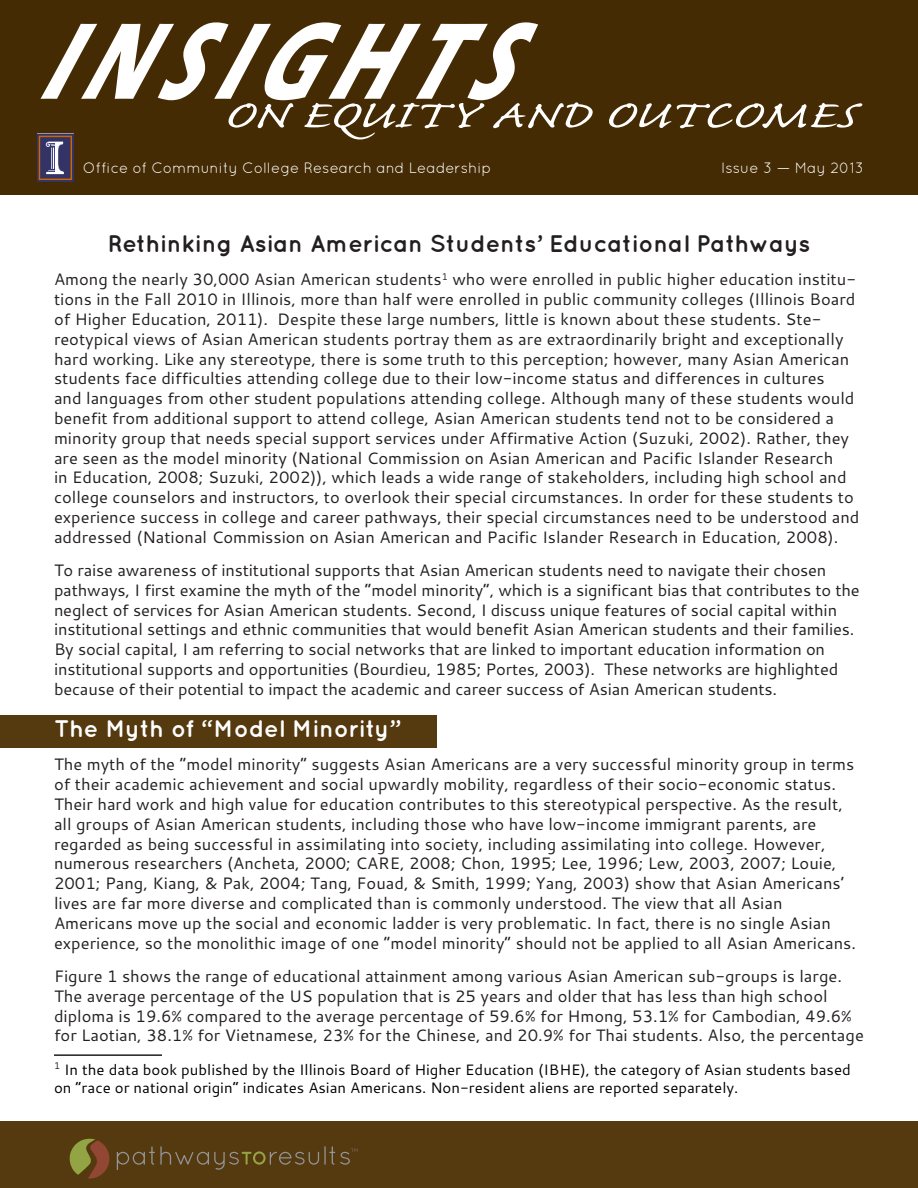
<style>
.page{position:relative;width:918px;height:1188px;background:#fff}
.page>*{position:absolute;margin:0;border:0;box-sizing:border-box;transform-origin:0 0}
.t1{font:italic 700 112.5px "Eras ITC";color:#fff;scale:.67 1}
.t2{font:50.7px "Caflisch Script Web Pro";color:#fff;scale:1.33 1}
.t3{font:700 24px "Quicksand";color:#231f20}
.t4{font:700 24px "Quicksand";color:#fff}
.t5{font:16.5px/19.8px "Cantarell";color:#231f20}
.t6{font:15px/18px "Cantarell";color:#000}
.t7{font:15px "Quicksand";color:#fff}
</style>
<div class="page">
<div style="left:0;top:715px;width:436px;height:32px;background:#553a10"></div>
<hr style="left:54px;top:1054px;width:108px;height:2px;background:#231f20">
<div style="left:0;top:0;width:918px;height:194px;background:#452b03"></div>
<img style="left:38px;top:134px;width:36px;height:47px">
<div style="left:0;top:1122px;width:918px;height:66px;background:#553a10"></div>
<svg style="left:69px;top:1138px;width:41px;height:41px"></svg>
<svg style="left:117px;top:1146px;width:240px;height:24px"></svg>
<p class="t1" style="left:37px;top:-3px;width:800px">INSIGHTS</p>
<p class="t2" style="left:223px;top:88px;width:477px">ON EQUITY AND OUTCOMES</p>
<p class="t7" style="left:721px;top:159px;width:144px">Issue 3 — May 2013</p>
<p class="t7" style="left:83px;top:159px;width:410px">Office of Community College Research and Leadership</p>
<p class="t3" style="left:108px;top:229px;width:704px">Rethinking Asian American Students’ Educational Pathways</p>
<p class="t5" style="left:54px;top:269px;width:807px">Among the nearly 30,000 Asian American students<sup>1</sup> who were enrolled in public higher education institu&shy;tions in the Fall 2010 in Illinois, more than half were enrolled in public community colleges (Illinois Board of Higher Education, 2011). Despite these large numbers, little is known about these students. Ste&shy;reotypical views of Asian American students portray them as are extraordinarily bright and exceptionally hard working. Like any stereotype, there is some truth to this perception; however, many Asian American students face difficulties attending college due to their low-income status and differences in cultures<br>and languages from other student populations attending college. Although many of these students would benefit from additional support to attend college, Asian American students tend not to be considered a minority group that needs special support services under Affirmative Action (Suzuki, 2002). Rather, they are seen as the model minority (National Commission on Asian American and Pacific Islander Research<br>in Education, 2008; Suzuki, 2002)), which leads a wide range of stakeholders, including high school and college counselors and instructors, to overlook their special circumstances. In order for these students to experience success in college and career pathways, their special circumstances need to be understood and addressed (National Commission on Asian American and Pacific Islander Research in Education, 2008).</p>
<p class="t5" style="left:54px;top:560px;width:807px">To raise awareness of institutional supports that Asian American students need to navigate their chosen pathways, I first examine the myth of the “model minority”, which is a significant bias that contributes to the neglect of services for Asian American students. Second, I discuss unique features of social capital within institutional settings and ethnic communities that would benefit Asian American students and their families.<br>By social capital, I am referring to social networks that are linked to important education information on institutional supports and opportunities (Bourdieu, 1985; Portes, 2003). These networks are highlighted because of their potential to impact the academic and career success of Asian American students.</p>
<p class="t4" style="left:54px;top:714px;width:349px">The Myth of “Model Minority”</p>
<p class="t5" style="left:54px;top:754px;width:804px">The myth of the “model minority” suggests Asian Americans are a very successful minority group in terms of their academic achievement and social upwardly mobility, regardless of their socio-economic status.<br>Their hard work and high value for education contributes to this stereotypical perspective. As the result, all groups of Asian American students, including those who have low-income immigrant parents, are regarded as being successful in assimilating into society, including assimilating into college. However, numerous researchers (Ancheta, 2000; CARE, 2008; Chon, 1995; Lee, 1996; Lew, 2003, 2007; Louie, 2001; Pang, Kiang, &amp; Pak, 2004; Tang, Fouad, &amp; Smith, 1999; Yang, 2003) show that Asian Americans’ lives are far more diverse and complicated than is commonly understood. The view that all Asian Americans move up the social and economic ladder is very problematic. In fact, there is no single Asian experience, so the monolithic image of one “model minority” should not be applied to all Asian Americans.</p>
<p class="t5" style="left:54px;top:966px;width:811px">Figure 1 shows the range of educational attainment among various Asian American sub-groups is large.<br>The average percentage of the US population that is 25 years and older that has less than high school diploma is 19.6% compared to the average percentage of 59.6% for Hmong, 53.1% for Cambodian, 49.6% for Laotian, 38.1% for Vietnamese, 23% for the Chinese, and 20.9% for Thai students. Also, the percentage</p>
<p class="t6" style="left:54px;top:1060px;width:798px"><sup>1</sup> In the data book published by the Illinois Board of Higher Education (IBHE), the category of Asian students based on “race or national origin” indicates Asian Americans. Non-resident aliens are reported separately.</p>
</div>
